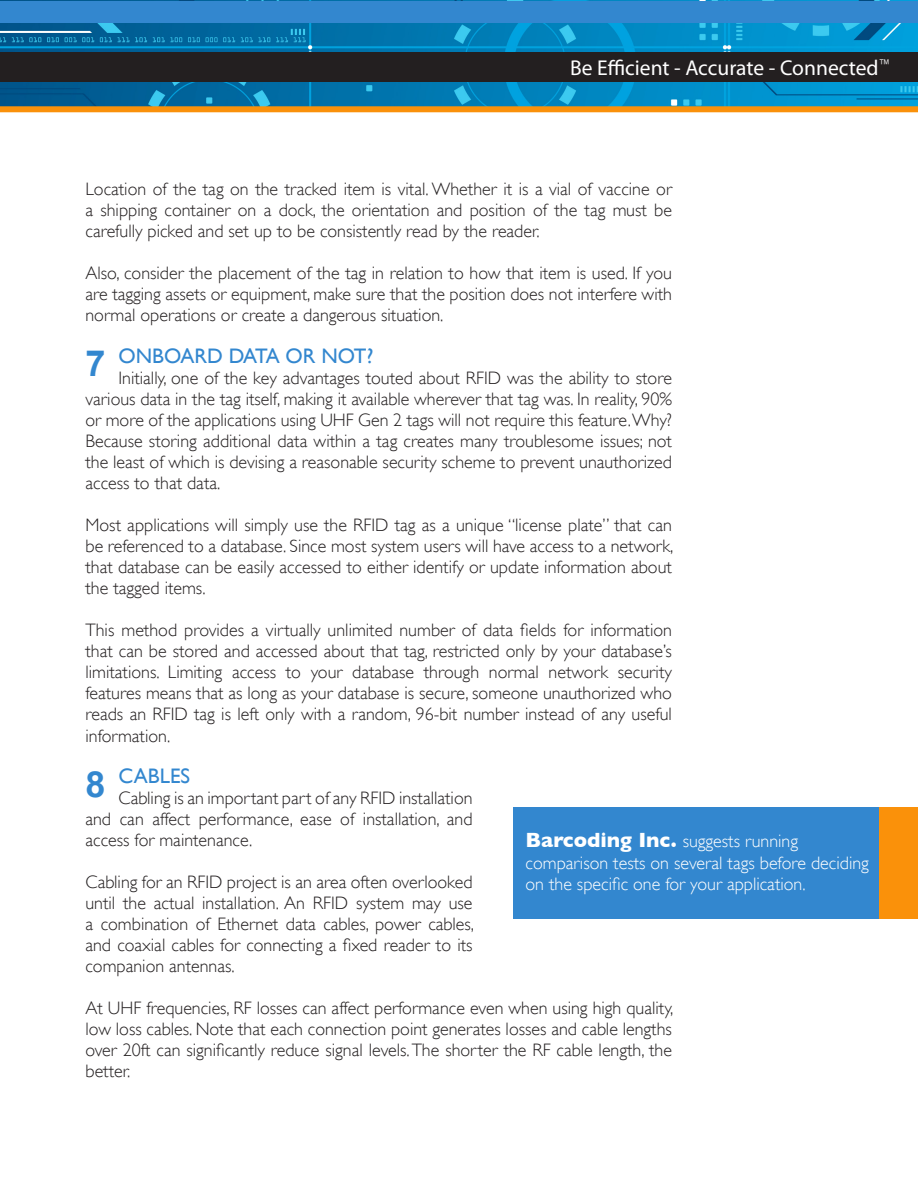
<style>
.page{position:relative;width:918px;height:1188px;background:#fff}
.page>*{position:absolute;margin:0;border:0;box-sizing:border-box;transform-origin:0 0}
.t1{font:700 36px "Arial";color:#3387cf}
.t2{font:21.45px "Myriad Pro";color:#fff}
.t3{font:21px "Gill Sans";color:#3387cf}
.t4{font:300 18px/21px "Gill Sans";color:#231f20;text-align:justify}
.t5{font:300 18px/21.6px "Gill Sans";color:#fff}
.s1{font-weight:700;font-size:21px}
</style>
<div class="page">
<img style="left:0;top:0;width:918px;height:106px">
<div style="left:0;top:52px;width:918px;height:30px;background:#231f20"></div>
<div style="left:0;top:1px;width:918px;height:22px;background:#3387cf"></div>
<div style="left:0;top:106px;width:918px;height:6px;background:#fa910a"></div>
<div style="left:513px;top:807px;width:365px;height:111px;background:#3387cf"></div>
<div style="left:880px;top:807px;width:38px;height:111px;background:#fa910a"></div>
<p class="t2" style="left:570px;top:54px;width:322px">Be Efficient - Accurate - Connected<sup>™</sup></p>
<p class="t4" style="left:86px;top:179px;width:588px">Location of the tag on the tracked item is vital. Whether it is a vial of vaccine or a shipping container on a dock, the orientation and position of the tag must be carefully picked and set up to be consistently read by the reader.</p>
<p class="t4" style="left:86px;top:263px;width:588px">Also, consider the placement of the tag in relation to how that item is used. If you are tagging assets or equipment, make sure that the position does not interfere with normal operations or create a dangerous situation.</p>
<p class="t3" style="left:119px;top:344px;width:256px">ONBOARD DATA OR NOT?</p>
<p class="t4" style="left:85px;top:368px;width:588px;text-indent:33px">Initially, one of the key advantages touted about RFID was the ability to store various data in the tag itself, making it available wherever that tag was. In reality, 90% or more of the applications using UHF Gen 2 tags will not require this feature. Why?<br>Because storing additional data within a tag creates many troublesome issues; not the least of which is devising a reasonable security scheme to prevent unauthorized access to that data.</p>
<p class="t4" style="left:85px;top:515px;width:590px">Most applications will simply use the RFID tag as a unique “license plate” that can be referenced to a database. Since most system users will have access to a network, that database can be easily accessed to either identify or update information about the tagged items.</p>
<p class="t4" style="left:85px;top:620px;width:588px">This method provides a virtually unlimited number of data fields for information that can be stored and accessed about that tag, restricted only by your database’s limitations. Limiting access to your database through normal network security features means that as long as your database is secure, someone unauthorized who reads an RFID tag is left only with a random, 96-bit number instead of any useful information.</p>
<p class="t3" style="left:119px;top:764px;width:73px">CABLES</p>
<p class="t4" style="left:85px;top:788px;width:389px;text-indent:33px">Cabling is an important part of any RFID installation and can affect performance, ease of installation, and access for maintenance.</p>
<p class="t4" style="left:85px;top:872px;width:390px">Cabling for an RFID project is an area often overlooked until the actual installation. An RFID system may use a combination of Ethernet data cables, power cables, and coaxial cables for connecting a fixed reader to its companion antennas.</p>
<p class="t4" style="left:85px;top:998px;width:589px">At UHF frequencies, RF losses can affect performance even when using high quality, low loss cables. Note that each connection point generates losses and cable lengths over 20ft can significantly reduce signal levels. The shorter the RF cable length, the better.</p>
<p class="t1" style="left:86px;top:340px;width:22px">7</p>
<p class="t1" style="left:86px;top:760px;width:22px">8</p>
<p class="t5" style="left:526px;top:830px;width:345px"><span class="s1">Barcoding Inc.</span> suggests running comparison tests on several tags before deciding on the specific one for your application.</p>
</div>
